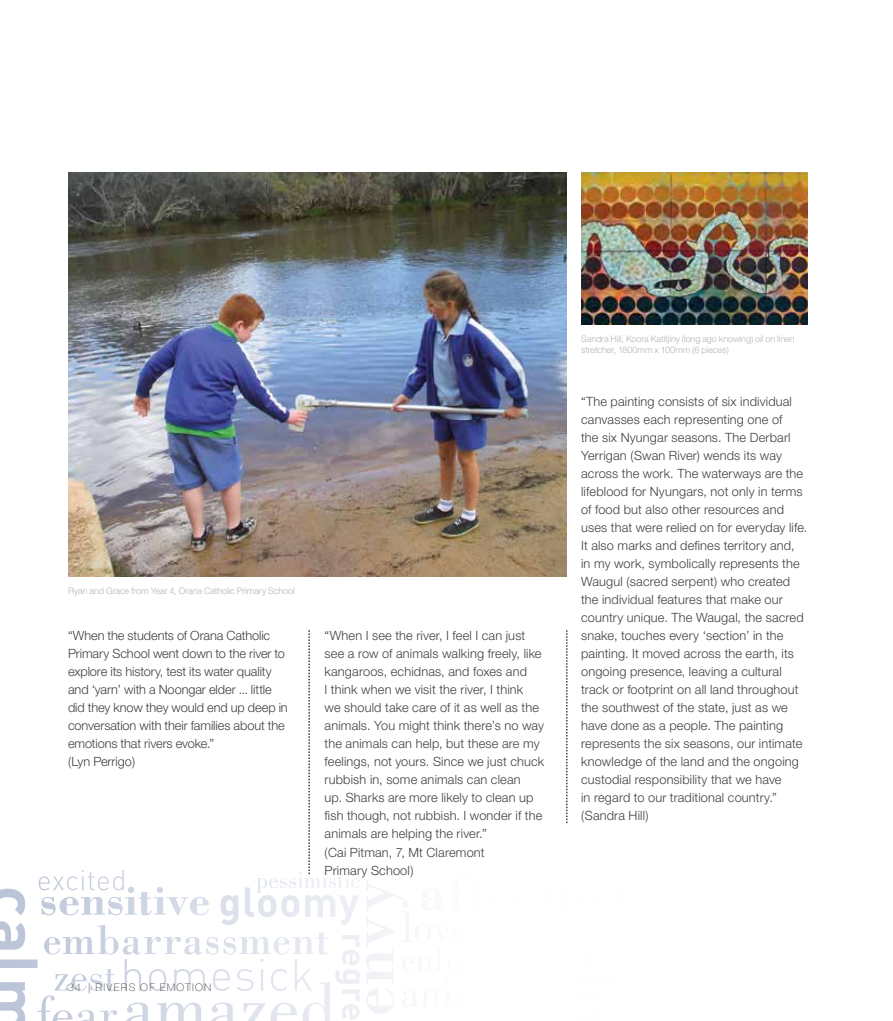
<style>
.page{position:relative;width:893px;height:1021px;background:#fff}
.page>*{position:absolute;margin:0;border:0;box-sizing:border-box;transform-origin:0 0}
.t1{font:300 12.75px/18px "Helvetica Neue";letter-spacing:.01em;color:#414042}
.t2{font:300 12.75px/18px "Helvetica Neue";letter-spacing:-.01em;color:#414042}
.t3{font:100 10.5px "Helvetica Neue";letter-spacing:.12em;color:#414042}
.t4{font:300 9px/10.8px "Helvetica Neue";letter-spacing:-.005em;color:#b8b5b0}
</style>
<div class="page">
<img style="left:68px;top:172px;width:498px;height:404px">
<img style="left:581px;top:173px;width:227px;height:151px">
<svg style="left:0;top:630px;width:568px;height:390px"></svg>
<p class="t4" style="left:68px;top:585px;width:228px">Ryan and Grace from Year 4, Orana Catholic Primary School</p>
<p class="t2" style="left:68px;top:626px;width:221px">“When the students of Orana Catholic Primary School went down to the river to explore its history, test its water quality and ‘yarn’ with a Noongar elder ... little did they know they would end up deep in conversation with their families about the emotions that rivers evoke.”<br>(Lyn Perrigo)</p>
<p class="t1" style="left:325px;top:626px;width:221px">“When I see the river, I feel I can just see a row of animals walking freely, like kangaroos, echidnas, and foxes and<br>I think when we visit the river, I think<br>we should take care of it as well as the animals. You might think there’s no way the animals can help, but these are my feelings, not yours. Since we just chuck rubbish in, some animals can clean<br>up. Sharks are more likely to clean up fish though, not rubbish. I wonder if the animals are helping the river.”<br>(Cai Pitman, 7, Mt Claremont<br>Primary School)</p>
<p class="t4" style="left:581px;top:333px;width:215px">Sandra Hill, Koora Katitjiny (long ago knowing) oil on linen stretcher, 1800mm x 100mm (6 pieces)</p>
<p class="t1" style="left:581px;top:392px;width:228px">“The painting consists of six individual canvasses each representing one of<br>the six Nyungar seasons. The Derbarl Yerrigan (Swan River) wends its way across the work. The waterways are the lifeblood for Nyungars, not only in terms of food but also other resources and uses that were relied on for everyday life.<br>It also marks and defines territory and,<br>in my work, symbolically represents the Waugul (sacred serpent) who created the individual features that make our country unique. The Waugal, the sacred snake, touches every ‘section’ in the painting. It moved across the earth, its ongoing presence, leaving a cultural track or footprint on all land throughout the southwest of the state, just as we have done as a people. The painting represents the six seasons, our intimate knowledge of the land and the ongoing custodial responsibility that we have<br>in regard to our traditional country.” (Sandra Hill)</p>
<p class="t3" style="left:68px;top:980px;width:145px">34 | RIVERS OF EMOTION</p>
</div>
